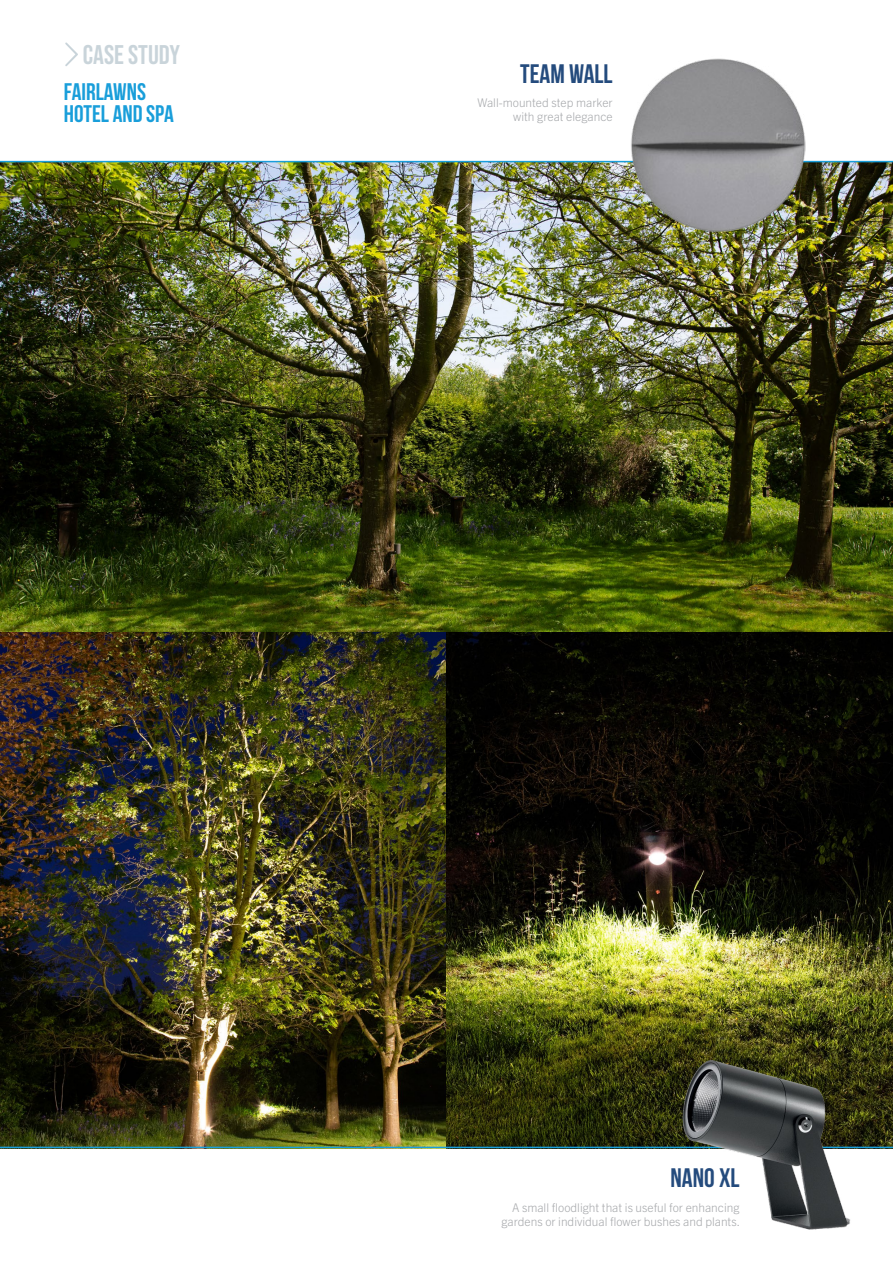
<style>
.page{position:relative;width:893px;height:1263px;background:#fff}
.page>*{position:absolute;margin:0;border:0;box-sizing:border-box;transform-origin:0 0}
.t1{font:27px "Bebas Neue";color:#c9d4da}
.t2{font:700 26.7px "Bebas Neue";color:#244b7d}
.t3{font:700 24px/22.5px "Bebas Neue";color:#199eda}
.t4{font:300 12px/14.4px "Trade Gothic Next LT Pro";color:#a7a9ac;text-align:right}
</style>
<div class="page">
<img style="left:0;top:162px;width:893px;height:985px">
<hr style="left:0;top:161px;width:893px;height:1px;background:#199eda">
<hr style="left:0;top:1147px;width:893px;height:1px;background:#199eda">
<svg style="left:65px;top:42px;width:13px;height:24px"></svg>
<img style="left:659px;top:1039px;width:217px;height:191px">
<img style="left:615px;top:58px;width:213px;height:184px">
<h1 class="t1" style="left:83px;top:39px;width:99px">CASE STUDY</h1>
<h3 class="t3" style="left:64px;top:80px;width:111px">FAIRLAWNS<br>HOTEL AND SPA</h3>
<h2 class="t2" style="left:520px;top:59px;width:94px">TEAM WALL</h2>
<p class="t4" style="left:478px;top:95px;width:137px">Wall-mounted step marker with great elegance</p>
<h2 class="t2" style="left:670px;top:1163px;width:70px">NANO XL</h2>
<p class="t4" style="left:501px;top:1199px;width:240px">A small floodlight that is useful for enhancing gardens or individual flower bushes and plants.</p>
</div>
